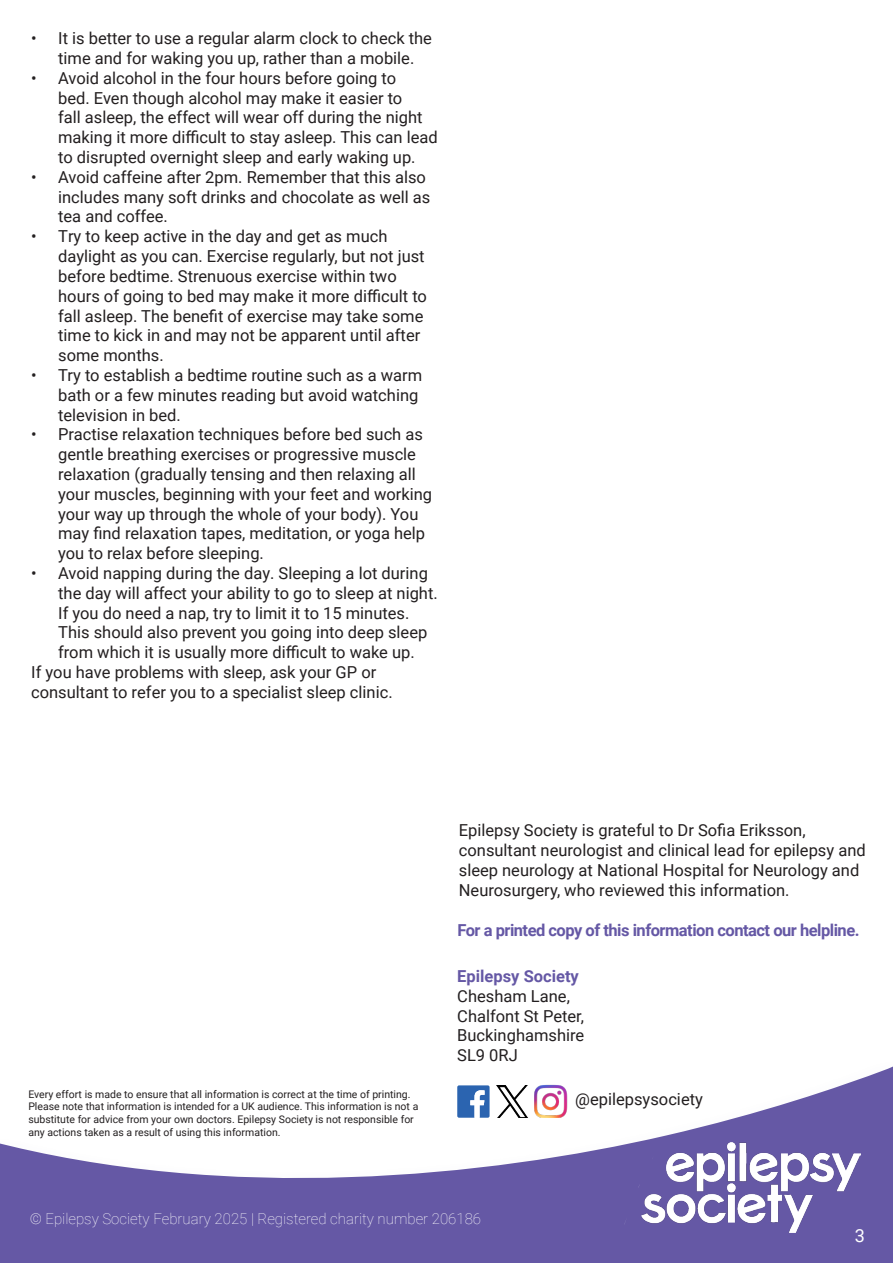
<style>
.page{position:relative;width:893px;height:1263px;background:#fff}
.page>*{position:absolute;margin:0;border:0;box-sizing:border-box;transform-origin:0 0}
.t1{font:18px "Roboto";color:#fff}
.t2{font:16.5px/19.8px "Roboto";color:#231f20}
.t3{font:700 16.5px "Roboto";letter-spacing:-.03em;color:#6558a5}
.t4{font:700 16.5px "Roboto";color:#6558a5}
.t5{font:100 15px "Roboto";color:#fff}
.t6{font:10.5px/12.6px "Roboto";color:#231f20}
</style>
<div class="page">
<svg style="left:0;top:1066px;width:893px;height:197px;fill:#6558a5"></svg>
<img style="left:642px;top:1143px;width:218px;height:89px">
<img style="left:534px;top:1084px;width:33px;height:34px">
<svg style="left:457px;top:1085px;width:33px;height:33px"></svg>
<img style="left:497px;top:1085px;width:32px;height:33px">
<p class="t2" style="left:31px;top:28px;width:402px;text-align:center">• It is better to use a regular alarm clock to check the time and for waking you up, rather than a mobile.</p>
<p class="t2" style="left:58px;top:67px;width:381px;text-indent:-27px">• Avoid alcohol in the four hours before going to<br>bed. Even though alcohol may make it easier to<br>fall asleep, the effect will wear off during the night making it more difficult to stay asleep. This can lead to disrupted overnight sleep and early waking up.</p>
<p class="t2" style="left:58px;top:166px;width:374px;text-indent:-27px">• Avoid caffeine after 2pm. Remember that this also includes many soft drinks and chocolate as well as tea and coffee.</p>
<p class="t2" style="left:58px;top:226px;width:370px;text-indent:-27px">• Try to keep active in the day and get as much daylight as you can. Exercise regularly, but not just before bedtime. Strenuous exercise within two hours of going to bed may make it more difficult to fall asleep. The benefit of exercise may take some time to kick in and may not be apparent until after some months.</p>
<p class="t2" style="left:58px;top:364px;width:365px;text-indent:-27px">• Try to establish a bedtime routine such as a warm bath or a few minutes reading but avoid watching television in bed.</p>
<p class="t2" style="left:58px;top:424px;width:375px;text-indent:-27px">• Practise relaxation techniques before bed such as gentle breathing exercises or progressive muscle relaxation (gradually tensing and then relaxing all your muscles, beginning with your feet and working your way up through the whole of your body). You may find relaxation tapes, meditation, or yoga help you to relax before sleeping.</p>
<p class="t2" style="left:31px;top:562px;width:398px">• Avoid napping during the day. Sleeping a lot during</p>
<p class="t2" style="left:58px;top:582px;width:381px">the day will affect your ability to go to sleep at night.</p>
<p class="t2" style="left:58px;top:602px;width:353px">If you do need a nap, try to limit it to 15 minutes.</p>
<p class="t2" style="left:58px;top:622px;width:371px">This should also prevent you going into deep sleep</p>
<p class="t2" style="left:58px;top:642px;width:358px">from which it is usually more difficult to wake up.</p>
<p class="t2" style="left:31px;top:661px;width:347px">If you have problems with sleep, ask your GP or</p>
<p class="t2" style="left:31px;top:681px;width:363px">consultant to refer you to a specialist sleep clinic.</p>
<p class="t6" style="left:28px;top:1087px;width:392px">Every effort is made to ensure that all information is correct at the time of printing.<br>Please note that information is intended for a UK audience. This information is not a substitute for advice from your own doctors. Epilepsy Society is not responsible for any actions taken as a result of using this information.</p>
<p class="t2" style="left:459px;top:820px;width:408px">Epilepsy Society is grateful to Dr Sofia Eriksson, consultant neurologist and clinical lead for epilepsy and sleep neurology at National Hospital for Neurology and Neurosurgery, who reviewed this information.</p>
<p class="t3" style="left:457px;top:919px;width:404px">For a printed copy of this information contact our helpline.</p>
<p class="t4" style="left:457px;top:964px;width:123px">Epilepsy Society</p>
<p class="t2" style="left:457px;top:985px;width:129px">Chesham Lane,<br>Chalfont St Peter,<br>Buckinghamshire<br>SL9 0RJ</p>
<p class="t2" style="left:575px;top:1089px;width:129px">@epilepsysociety</p>
<p class="t5" style="left:30px;top:1208px;width:453px">© Epilepsy Society February 2025 | Registered charity number 206186</p>
<p class="t1" style="left:855px;top:1223px;width:12px">3</p>
</div>
